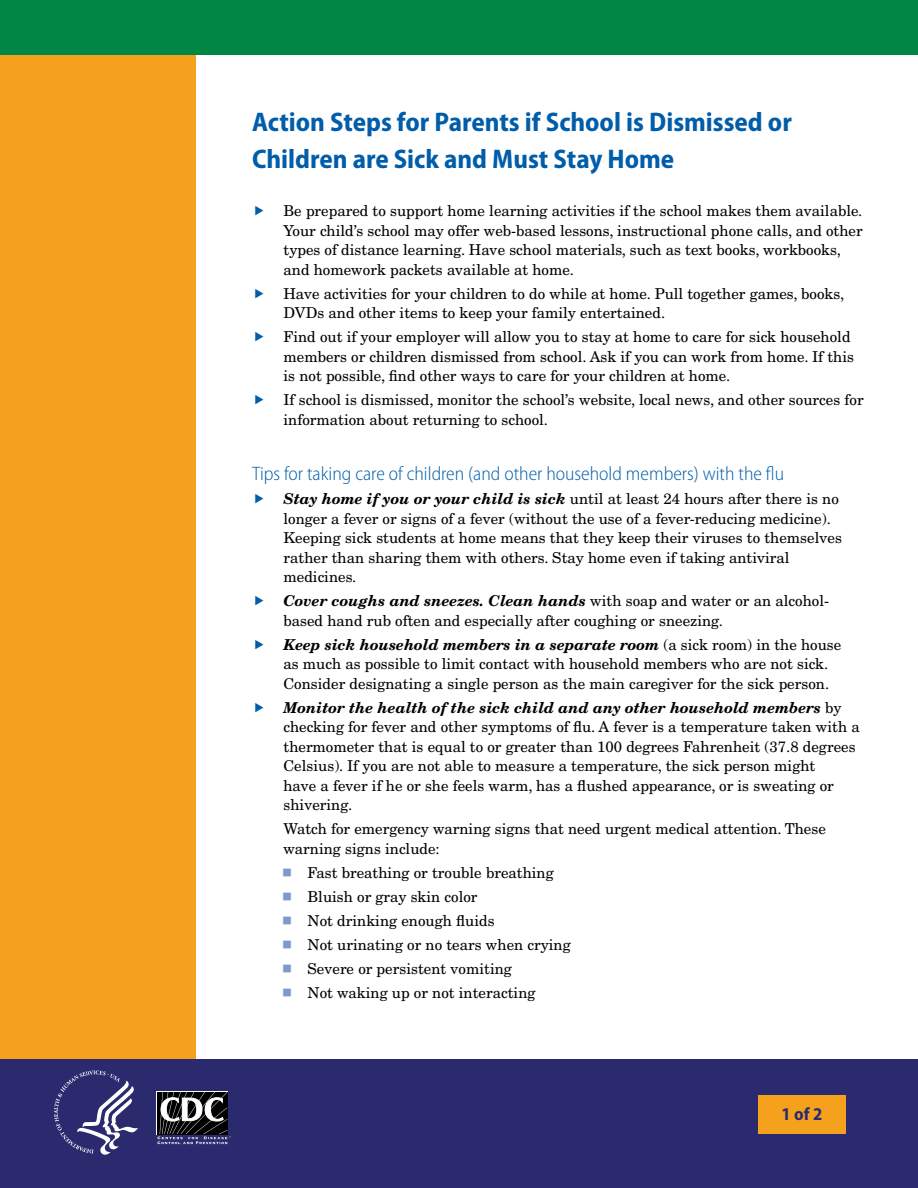
<style>
.page{position:relative;width:918px;height:1188px;background:#fff}
.page>*{position:absolute;margin:0;border:0;box-sizing:border-box;transform-origin:0 0}
.body{font:700 semi-condensed 27px "Myriad Pro";color:#005daa}
.body-2{font:300 semi-condensed 19.5px "Myriad Pro";color:#005daa}
.t1{font:700 semi-condensed 18px "Myriad Pro";color:#2c2a6e}
.arrow{font:15px/19.5px "New Century Schlbk LT Std";color:#000}
.sub_bullets{font:15px "New Century Schlbk LT Std";color:#000}
.body-3{font:15px/19.5px "New Century Schlbk LT Std";color:#000}
.s1{font-weight:700;font-style:italic}
</style>
<div class="page">
<div style="left:0;top:0;width:195px;height:1188px;background:#f6a11e"></div>
<div style="left:0;top:1060px;width:918px;height:128px;background:#2c2a6e"></div>
<div style="left:0;top:0;width:918px;height:55px;background:#018643"></div>
<div style="left:758px;top:1095px;width:88px;height:39px;background:#f6a11e"></div>
<div style="left:157px;top:1091px;width:71px;height:44px;background:#fff"></div>
<svg style="left:157px;top:1092px;width:74px;height:52px"></svg>
<svg style="left:54px;top:1071px;width:84px;height:84px"></svg>
<p class="body" style="left:252px;top:107px;width:541px">Action Steps for Parents if School is Dismissed or</p>
<p class="body" style="left:252px;top:144px;width:424px">Children are Sick and Must Stay Home</p>
<p class="arrow" style="left:284px;top:201px;width:581px">Be prepared to support home learning activities if the school makes them available.<br>Your child’s school may offer web-based lessons, instructional phone calls, and other types of distance learning. Have school materials, such as text books, workbooks, and homework packets available at home.</p>
<p class="arrow" style="left:284px;top:284px;width:562px">Have activities for your children to do while at home. Pull together games, books,<br>DVDs and other items to keep your family entertained.</p>
<p class="arrow" style="left:284px;top:327px;width:572px">Find out if your employer will allow you to stay at home to care for sick household members or children dismissed from school. Ask if you can work from home. If this is not possible, find other ways to care for your children at home.</p>
<p class="arrow" style="left:284px;top:390px;width:582px">If school is dismissed, monitor the school’s website, local news, and other sources for information about returning to school.</p>
<p class="body-2" style="left:252px;top:463px;width:534px">Tips for taking care of children (and other household members) with the flu</p>
<p class="arrow" style="left:284px;top:489px;width:560px"><span class="s1">Stay home if you or your child is sick</span> until at least 24 hours after there is no longer a fever or signs of a fever (without the use of a fever-reducing medicine).<br>Keeping sick students at home means that they keep their viruses to themselves rather than sharing them with others. Stay home even if taking antiviral medicines.</p>
<p class="arrow" style="left:284px;top:591px;width:547px"><span class="s1">Cover coughs and sneezes. Clean hands</span> with soap and water or an alcohol&shy;based hand rub often and especially after coughing or sneezing.</p>
<p class="arrow" style="left:284px;top:635px;width:559px"><span class="s1">Keep sick household members in a separate room</span> (a sick room) in the house as much as possible to limit contact with household members who are not sick.<br>Consider designating a single person as the main caregiver for the sick person.</p>
<p class="arrow" style="left:284px;top:698px;width:578px"><span class="s1">Monitor the health of the sick child and any other household members</span> by checking for fever and other symptoms of flu. A fever is a temperature taken with a thermometer that is equal to or greater than 100 degrees Fahrenheit (37.8 degrees Celsius). If you are not able to measure a temperature, the sick person might<br>have a fever if he or she feels warm, has a flushed appearance, or is sweating or shivering.</p>
<p class="body-3" style="left:284px;top:819px;width:544px">Watch for emergency warning signs that need urgent medical attention. These warning signs include:</p>
<p class="sub_bullets" style="left:308px;top:863px;width:248px">Fast breathing or trouble breathing</p>
<p class="sub_bullets" style="left:308px;top:887px;width:172px">Bluish or gray skin color</p>
<p class="sub_bullets" style="left:308px;top:911px;width:189px">Not drinking enough fluids</p>
<p class="sub_bullets" style="left:308px;top:935px;width:265px">Not urinating or no tears when crying</p>
<p class="sub_bullets" style="left:308px;top:959px;width:206px">Severe or persistent vomiting</p>
<p class="sub_bullets" style="left:308px;top:983px;width:230px">Not waking up or not interacting</p>
<p class="t1" style="left:782px;top:1104px;width:42px">1 of 2</p>
</div>
